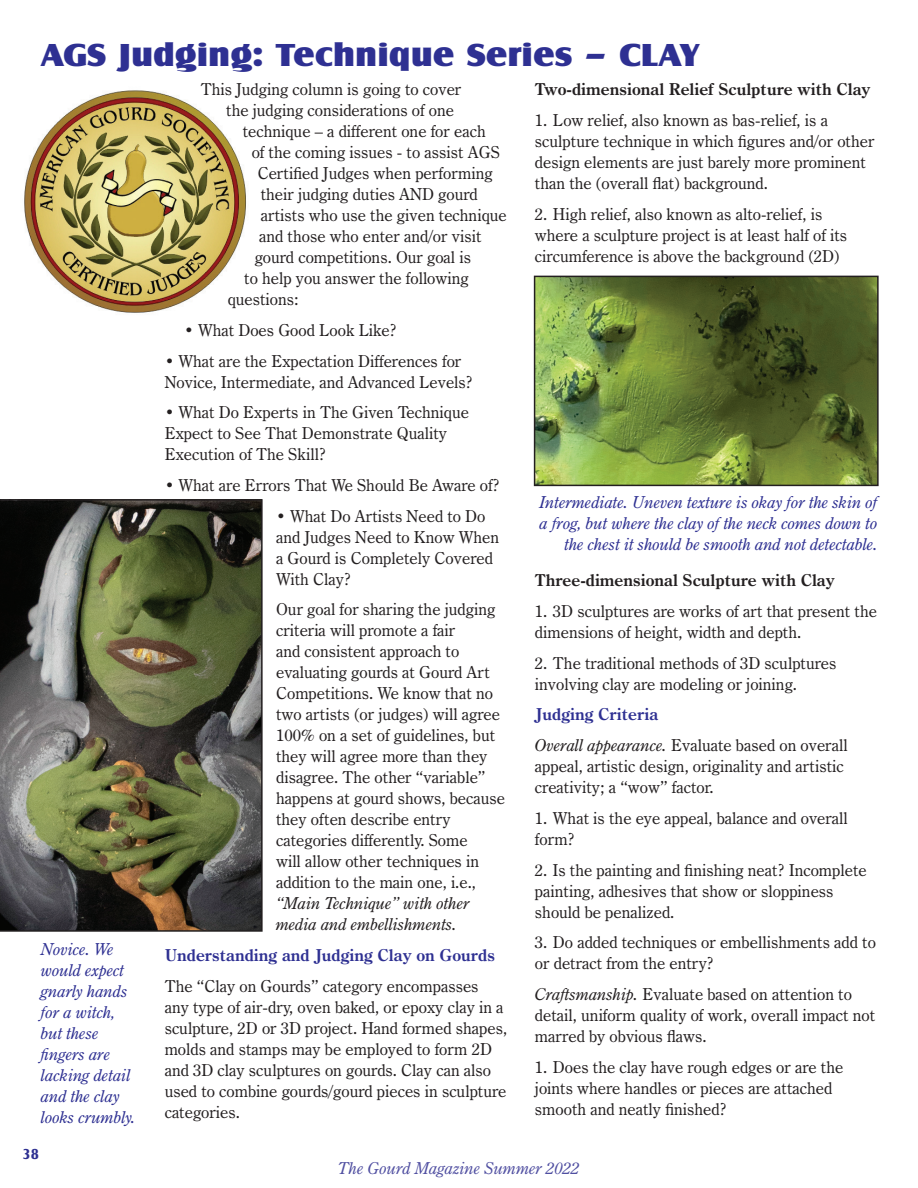
<style>
.page{position:relative;width:918px;height:1188px;background:#fff}
.page>*{position:absolute;margin:0;border:0;box-sizing:border-box;transform-origin:0 0}
.t1{font:33px "Castle T Ultr";color:#2e3092;scale:1.1 1}
.t2{font:16.5px/21px "Century Oldstyle BT";color:#231f20}
.t3{font:italic 16.5px/21px "Century Oldstyle BT";color:#2e3092}
.t4{font:700 16.5px "Century Oldstyle BT";color:#231f20}
.t5{font:700 16.5px "Century Oldstyle BT";color:#2e3092}
.t6{font:italic 16.5px "Century Oldstyle BT";color:#504fa1}
.t7{font:700 15px "Castle T";color:#2e3092}
.s1{font-style:italic}
</style>
<div class="page">
<img style="left:24px;top:90px;width:222px;height:223px">
<img style="left:537px;top:279px;width:339px;height:204px">
<div style="left:534px;top:276px;width:345px;height:210px;border:2px solid #231f20"></div>
<img style="left:0;top:499px;width:263px;height:433px">
<p class="t1" style="left:41px;top:36px;width:599px">AGS Judging: Technique Series – CLAY</p>
<p class="t2" style="left:201px;top:79px;width:262px">This Judging column is going to cover</p>
<p class="t2" style="left:226px;top:100px;width:229px">the judging considerations of one</p>
<p class="t2" style="left:243px;top:121px;width:245px">technique – a different one for each</p>
<p class="t2" style="left:252px;top:142px;width:250px">of the coming issues - to assist AGS</p>
<p class="t2" style="left:258px;top:163px;width:237px">Certified Judges when performing</p>
<p class="t2" style="left:261px;top:184px;width:219px">their judging duties AND gourd</p>
<p class="t2" style="left:261px;top:205px;width:248px">artists who use the given technique</p>
<p class="t2" style="left:259px;top:226px;width:224px">and those who enter and/or visit</p>
<p class="t2" style="left:255px;top:247px;width:218px">gourd competitions. Our goal is</p>
<p class="t2" style="left:244px;top:268px;width:226px">to help you answer the following</p>
<p class="t2" style="left:228px;top:289px;width:73px">questions:</p>
<p class="t2" style="left:184px;top:319px;width:214px">• What Does Good Look Like?</p>
<p class="t2" style="left:165px;top:350px;width:310px">• What are the Expectation Differences for<br>Novice, Intermediate, and Advanced Levels?</p>
<p class="t2" style="left:165px;top:402px;width:306px">• What Do Experts in The Given Technique<br>Expect to See That Demonstrate Quality<br>Execution of The Skill?</p>
<p class="t2" style="left:165px;top:474px;width:337px">• What are Errors That We Should Be Aware of?</p>
<p class="t2" style="left:276px;top:505px;width:225px">• What Do Artists Need to Do and Judges Need to Know When a Gourd is Completely Covered<br>With Clay?</p>
<p class="t2" style="left:276px;top:599px;width:230px">Our goal for sharing the judging criteria will promote a fair<br>and consistent approach to evaluating gourds at Gourd Art<br>Competitions. We know that no two artists (or judges) will agree<br>100% on a set of guidelines, but they will agree more than they disagree. The other “variable” happens at gourd shows, because they often describe entry categories differently. Some<br>will allow other techniques in addition to the main one, i.e., <span class="s1">“Main Technique” with other media and embellishments.</span></p>
<p class="t5" style="left:165px;top:945px;width:332px">Understanding and Judging Clay on Gourds</p>
<p class="t2" style="left:165px;top:975px;width:344px">The “Clay on Gourds” category encompasses<br>any type of air-dry, oven baked, or epoxy clay in a sculpture, 2D or 3D project. Hand formed shapes, molds and stamps may be employed to form 2D and 3D clay sculptures on gourds. Clay can also used to combine gourds/gourd pieces in sculpture categories.</p>
<p class="t4" style="left:535px;top:79px;width:337px">Two-dimensional Relief Sculpture with Clay</p>
<p class="t2" style="left:535px;top:109px;width:341px">1. Low relief, also known as bas-relief, is a sculpture technique in which figures and/or other design elements are just barely more prominent than the (overall flat) background.</p>
<p class="t2" style="left:535px;top:203px;width:314px">2. High relief, also known as alto-relief, is where a sculpture project is at least half of its circumference is above the background (2D)</p>
<p class="t3" style="left:540px;top:491px;width:340px;text-align:right">Intermediate. Uneven texture is okay for the skin of a frog, but where the clay of the neck comes down to the chest it should be smooth and not detectable.</p>
<p class="t4" style="left:535px;top:570px;width:301px">Three-dimensional Sculpture with Clay</p>
<p class="t2" style="left:535px;top:600px;width:344px">1. 3D sculptures are works of art that present the dimensions of height, width and depth.</p>
<p class="t2" style="left:535px;top:652px;width:303px">2. The traditional methods of 3D sculptures involving clay are modeling or joining.</p>
<p class="t5" style="left:535px;top:704px;width:125px">Judging Criteria</p>
<p class="t2" style="left:535px;top:735px;width:314px"><span class="s1">Overall appearance.</span> Evaluate based on overall appeal, artistic design, originality and artistic creativity; a “wow” factor.</p>
<p class="t2" style="left:535px;top:807px;width:314px">1. What is the eye appeal, balance and overall form?</p>
<p class="t2" style="left:535px;top:859px;width:333px">2. Is the painting and finishing neat? Incomplete painting, adhesives that show or sloppiness should be penalized.</p>
<p class="t2" style="left:535px;top:932px;width:343px">3. Do added techniques or embellishments add to or detract from the entry?</p>
<p class="t2" style="left:535px;top:984px;width:342px"><span class="s1">Craftsmanship.</span> Evaluate based on attention to detail, uniform quality of work, overall impact not marred by obvious flaws.</p>
<p class="t2" style="left:535px;top:1056px;width:310px">1. Does the clay have rough edges or are the joints where handles or pieces are attached smooth and neatly finished?</p>
<p class="t3" style="left:41px;top:939px;width:96px">Novice. We would expect gnarly hands for a witch, but these fingers are lacking detail and the clay looks crumbly.</p>
<p class="t7" style="left:22px;top:1146px;width:18px">38</p>
<p class="t6" style="left:338px;top:1158px;width:243px">The Gourd Magazine Summer 2022</p>
</div>
